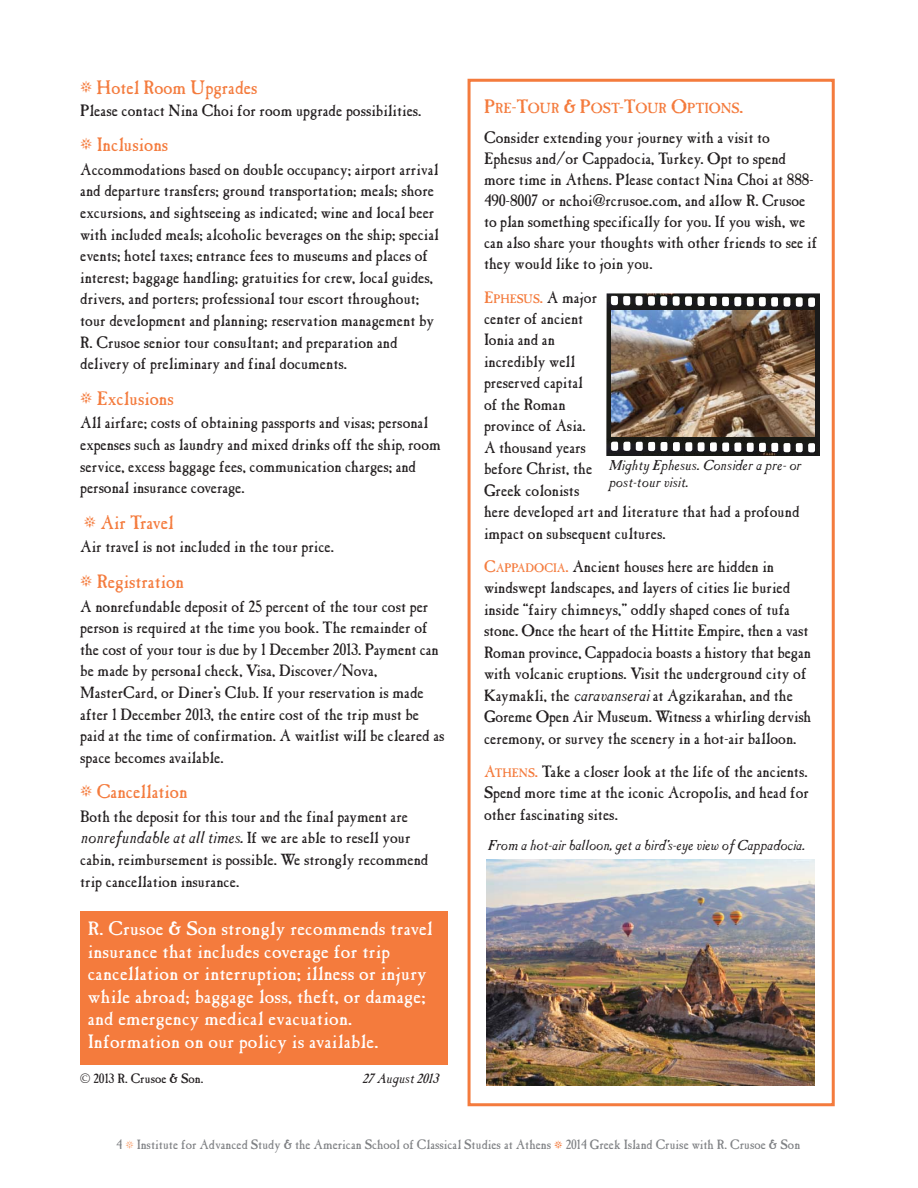
<style>
.page{position:relative;width:918px;height:1188px;background:#fff}
.page>*{position:absolute;margin:0;border:0;box-sizing:border-box;transform-origin:0 0}
.t1{font:19.5px/22.5px "Caslon Antique";letter-spacing:.01em;color:#fff;scale:1.05 1}
.t2{font:19.5px "Caslon Antique";color:#f47b3d}
.t3{font:16.5px/21.6px "Caslon Antique";color:#231f20}
.t4{font:16.2px/21.6px "Caslon Antique";color:#231f20}
.t5{font:14.7px "Caslon Antique";color:#f47b3d}
.t6{font:italic 14.25px/17.1px "Caslon Antique";color:#231f20}
.t7{font:13.5px "Caslon Antique";color:#808285}
.t8{font:13.5px "Caslon Antique";color:#231f20}
.t9{font:italic 13.5px "Caslon Antique";color:#231f20}
.t10{font:12.3px "Caslon Antique";color:#f47b3d}
.s1{font-style:italic}
.s2{font-size:16.2px}
.s3{font-size:19.5px}
.s4{font-size:16.5px}
.s5{font-size:16.5px;color:#231f20}
.s6{color:#f47b3d}
.s7{font-size:12.3px;color:#f47b3d}
</style>
<div class="page">
<div style="left:80px;top:911px;width:367px;height:153px;background:#f47b3d"></div>
<div style="left:468px;top:79px;width:367px;height:1027px;border:3px solid #f47b3d"></div>
<img style="left:607px;top:294px;width:213px;height:162px">
<img style="left:611px;top:310px;width:203px;height:127px">
<img style="left:487px;top:859px;width:328px;height:227px">
<p class="t2" style="left:97px;top:80px;width:162px">Hotel Room Upgrades</p>
<p class="t3" style="left:80px;top:101px;width:343px">Please contact Nina Choi for room upgrade possibilities.</p>
<p class="t2" style="left:97px;top:137px;width:73px">Inclusions</p>
<p class="t3" style="left:80px;top:160px;width:360px">Accommodations based on double occupancy; airport arrival and departure transfers; ground transportation; meals; shore excursions, and sightseeing as indicated; wine and local beer with included meals; alcoholic beverages on the ship; special events; hotel taxes; entrance fees to museums and places of interest; baggage handling; gratuities for crew, local guides, drivers, and porters; professional tour escort throughout; tour development and planning; reservation management by R. Crusoe senior tour consultant; and preparation and delivery of preliminary and final documents.</p>
<p class="t2" style="left:97px;top:391px;width:78px">Exclusions</p>
<p class="t3" style="left:80px;top:414px;width:362px">All airfare; costs of obtaining passports and visas; personal expenses such as laundry and mixed drinks off the ship, room service, excess baggage fees, communication charges; and personal insurance coverage.</p>
<p class="t2" style="left:100px;top:515px;width:75px">Air Travel</p>
<p class="t3" style="left:80px;top:538px;width:255px">Air travel is not included in the tour price.</p>
<p class="t2" style="left:97px;top:574px;width:89px">Registration</p>
<p class="t3" style="left:80px;top:597px;width:366px">A nonrefundable deposit of 25 percent of the tour cost per person is required at the time you book. The remainder of the cost of your tour is due by 1 December 2013. Payment can be made by personal check, Visa, Discover/Nova, MasterCard, or Diner’s Club. If your reservation is made after 1 December 2013, the entire cost of the trip must be paid at the time of confirmation. A waitlist will be cleared as space becomes available.</p>
<p class="t2" style="left:97px;top:785px;width:92px">Cancellation</p>
<p class="t3" style="left:80px;top:807px;width:332px">Both the deposit for this tour and the final payment are <span class="s1">nonrefundable at all times.</span> <span class="s2">If we are able to resell your</span></p>
<p class="t4" style="left:80px;top:851px;width:350px">cabin, reimbursement is possible. We strongly recommend trip cancellation insurance.</p>
<p class="t1" style="left:88px;top:919px;width:330px">R. Crusoe &amp; Son strongly recommends travel insurance that includes coverage for trip cancellation or interruption; illness or injury while abroad; baggage loss, theft, or damage; and emergency medical evacuation.<br>Information on our policy is available.</p>
<p class="t8" style="left:80px;top:1074px;width:125px">© 2013 R. Crusoe &amp; Son.</p>
<p class="t9" style="left:362px;top:1073px;width:78px">27 August 2013</p>
<p class="t5" style="left:484px;top:103px;width:261px"><span class="s3">P</span>RE<span class="s3">-T</span>OUR <span class="s3">&amp; P</span>OST<span class="s3">-T</span>OUR <span class="s3">O</span>PTIONS<span class="s3">.</span></p>
<p class="t3" style="left:484px;top:129px;width:335px;line-height:21px">Consider extending your journey with a visit to Ephesus and/or Cappadocia, Turkey. Opt to spend more time in Athens. Please contact Nina Choi at 888- 490-8007 or nchoi@rcrusoe.com, and allow R. Crusoe to plan something specifically for you. If you wish, we can also share your thoughts with other friends to see if they would like to join you.</p>
<p class="t10" style="left:484px;top:294px;width:115px"><span class="s4">E</span>PHESUS<span class="s4">.</span> <span class="s5">A major</span></p>
<p class="t3" style="left:484px;top:310px;width:317px">center of ancient<br>Ionia and an<br>incredibly well<br>preserved capital<br>of the Roman<br>province of Asia.<br>A thousand years<br>before Christ, the<br>Greek colonists<br>here developed art and literature that had a profound impact on subsequent cultures.</p>
<p class="t3" style="left:484px;top:557px;width:329px"><span class="s6">C</span><span class="s7">APPADOCIA</span><span class="s6">.</span> Ancient houses here are hidden in windswept landscapes, and layers of cities lie buried inside “fairy chimneys,” oddly shaped cones of tufa stone. Once the heart of the Hittite Empire, then a vast Roman province, Cappadocia boasts a history that began with volcanic eruptions. Visit the underground city of Kaymakli, the <span class="s1">caravanserai</span> at Agzikarahan, and the Goreme Open Air Museum. Witness a whirling dervish ceremony, or survey the scenery in a hot-air balloon.</p>
<p class="t3" style="left:484px;top:763px;width:327px;text-align:justify"><span class="s6">A</span><span class="s7">THENS</span><span class="s6">.</span> Take a closer look at the life of the ancients.<br>Spend more time at the iconic Acropolis, and head for other fascinating sites.</p>
<p class="t6" style="left:608px;top:459px;width:194px">Mighty Ephesus. Consider a pre- or post-tour visit.</p>
<p class="t6" style="left:487px;top:838px;width:319px">From a hot-air balloon, get a bird’s-eye view of Cappadocia.</p>
<p class="t7" style="left:116px;top:1140px;width:685px">4 Institute for Advanced Study &amp; the American School of Classical Studies at Athens 2014 Greek Island Cruise with R. Crusoe &amp; Son</p>
</div>
